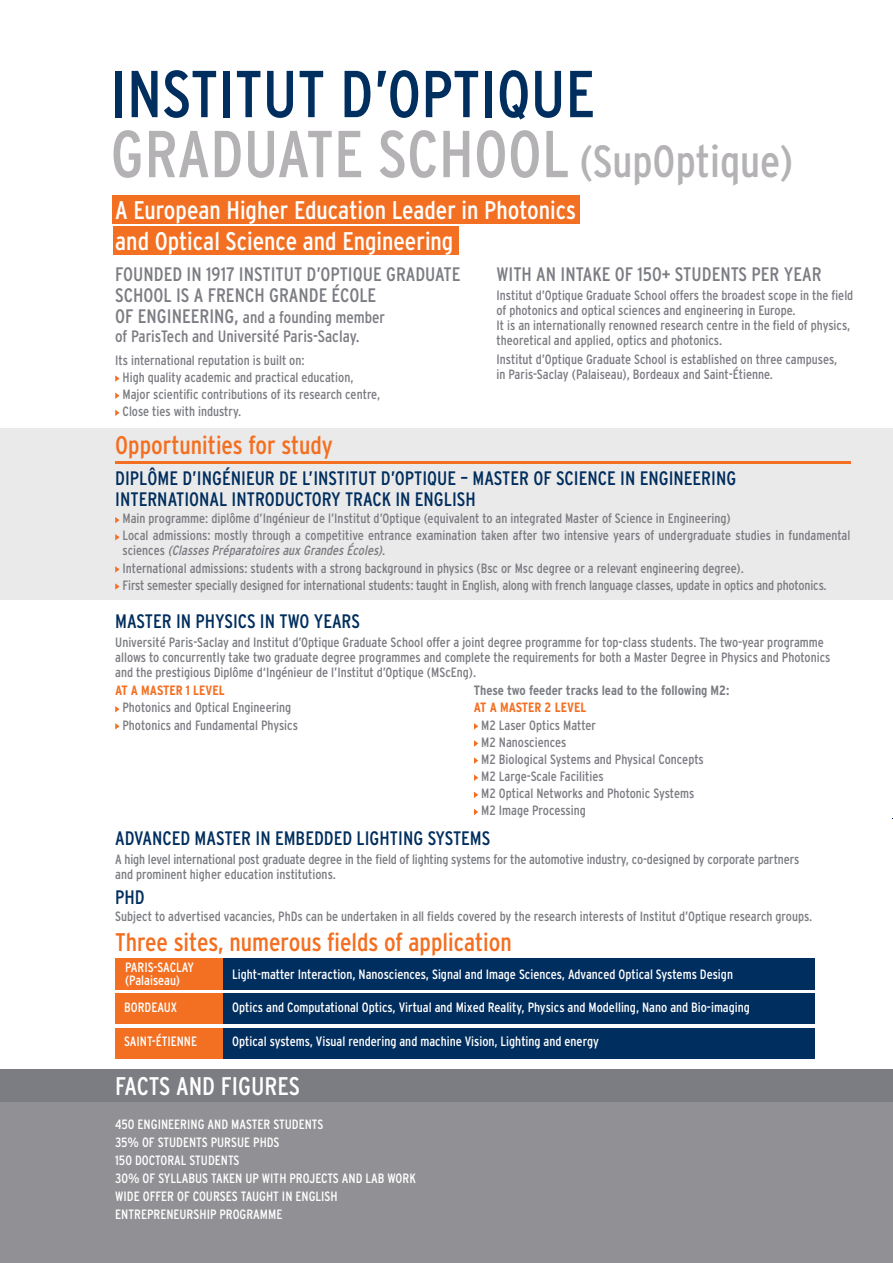
<style>
.page{position:relative;width:893px;height:1263px;background:#fff}
.page>*{position:absolute;margin:0;border:0;box-sizing:border-box;transform-origin:0 0}
.t1{font:condensed 66.15px/60px "Interstate";color:#002e5e}
.t2{font:condensed 25.5px/30.6px "Interstate";color:#fff}
.t3{font:condensed 25.5px "Interstate";color:#f36f21}
.t4{font:condensed 19.5px/21px "Interstate";color:#002e5e}
.t5{font:condensed 19.5px/21px "Interstate";color:#7c7d83}
.t6{font:condensed 16.5px/19.5px "Interstate";color:#7c7d83}
.t7{font:condensed 13.5px/17.1px "Interstate";color:#7c7d83}
.t8{font:condensed 13.5px/18px "Interstate";color:#fff}
.t9{font:700 condensed 13.5px "Interstate";color:#7c7d83}
.t10{font:700 condensed 13.5px "Interstate";color:#f36f21}
.s1{color:#b4b2b5}
.s2{font-size:45px;color:#b4b2b5}
.s3{font-size:19.5px}
.s4{font-style:italic}
</style>
<div class="page">
<hr style="left:892px;top:968px;width:1px;height:101px;background:#002e5e">
<div style="left:0;top:428px;width:893px;height:172px;background:#ebeaea"></div>
<div style="left:0;top:1069px;width:893px;height:194px;background:#919195"></div>
<div style="left:0;top:1069px;width:893px;height:33px;background:#7c7d83"></div>
<hr style="left:892px;top:861px;width:1px;height:107px;background:#526f9b">
<hr style="left:892px;top:777px;width:1px;height:84px;background:#002e5e">
<hr style="left:892px;top:339px;width:1px;height:45px;background:#002e5e">
<div style="left:113px;top:195px;width:467px;height:29px;background:#f36f21"></div>
<div style="left:113px;top:226px;width:345px;height:29px;background:#f36f21"></div>
<svg style="left:115px;top:375px;width:5px;height:7px"></svg>
<svg style="left:115px;top:392px;width:5px;height:7px"></svg>
<svg style="left:115px;top:410px;width:5px;height:6px"></svg>
<hr style="left:115px;top:462px;width:735px;height:2px;background:#f36f21">
<svg style="left:115px;top:517px;width:5px;height:6px"></svg>
<svg style="left:115px;top:534px;width:5px;height:6px"></svg>
<svg style="left:115px;top:566px;width:5px;height:7px"></svg>
<svg style="left:115px;top:583px;width:5px;height:7px"></svg>
<div style="left:115px;top:958px;width:700px;height:32px;background:#f36f21"></div>
<div style="left:223px;top:958px;width:592px;height:32px;background:#002e5e"></div>
<div style="left:115px;top:993px;width:700px;height:31px;background:#f36f21"></div>
<div style="left:223px;top:993px;width:592px;height:31px;background:#002e5e"></div>
<div style="left:115px;top:1027px;width:700px;height:31px;background:#f36f21"></div>
<div style="left:223px;top:1027px;width:592px;height:31px;background:#002e5e"></div>
<svg style="left:115px;top:706px;width:5px;height:6px"></svg>
<svg style="left:115px;top:723px;width:5px;height:6px"></svg>
<svg style="left:474px;top:723px;width:4px;height:6px"></svg>
<svg style="left:474px;top:740px;width:4px;height:7px"></svg>
<svg style="left:474px;top:757px;width:4px;height:7px"></svg>
<svg style="left:474px;top:774px;width:4px;height:7px"></svg>
<svg style="left:474px;top:792px;width:4px;height:6px"></svg>
<svg style="left:474px;top:809px;width:4px;height:6px"></svg>
<h1 class="t1" style="left:111px;top:63px;width:684px">INSTITUT D’OPTIQUE<br><span class="s1">GRADUATE SCHOOL</span> <span class="s2">(SupOptique)</span></h1>
<h2 class="t2" style="left:115px;top:194px;width:462px">A European Higher Education Leader in Photonics and Optical Science and Engineering</h2>
<h3 class="t5" style="left:115px;top:263px;width:347px">FOUNDED IN 1917 INSTITUT D’OPTIQUE GRADUATE<br>SCHOOL IS A FRENCH GRANDE ÉCOLE</h3>
<p class="t6" style="left:115px;top:307px;width:271px"><span class="s3">OF ENGINEERING,</span> and a founding member of ParisTech and Université Paris-Saclay.</p>
<p class="t7" style="left:123px;top:351px;width:259px;text-indent:-7px">Its international reputation is built on:<br>High quality academic and practical education, Major scientific contributions of its research centre, Close ties with industry.</p>
<h3 class="t5" style="left:496px;top:263px;width:327px">WITH AN INTAKE OF 150+ STUDENTS PER YEAR</h3>
<p class="t7" style="left:496px;top:288px;width:358px;line-height:15px">Institut d’Optique Graduate School offers the broadest scope in the field of photonics and optical sciences and engineering in Europe.<br>It is an internationally renowned research centre in the field of physics, theoretical and applied, optics and photonics.</p>
<p class="t7" style="left:496px;top:352px;width:342px;line-height:15px">Institut d’Optique Graduate School is established on three campuses, in Paris-Saclay (Palaiseau), Bordeaux and Saint-Étienne.</p>
<h2 class="t3" style="left:115px;top:430px;width:219px">Opportunities for study</h2>
<h3 class="t4" style="left:115px;top:468px;width:623px">DIPLÔME D’INGÉNIEUR DE L’INSTITUT D’OPTIQUE – MASTER OF SCIENCE IN ENGINEERING<br>INTERNATIONAL INTRODUCTORY TRACK IN ENGLISH</h3>
<p class="t7" style="left:123px;top:510px;width:729px">Main programme: diplôme d’Ingénieur de l’Institut d’Optique (equivalent to an integrated Master of Science in Engineering)<br>Local admissions: mostly through a competitive entrance examination taken after two intensive years of undergraduate studies in fundamental</p>
<p class="t7" style="left:123px;top:542px;width:706px">s c i e n c e s <span class="s4">(ClassesPréparatoiresaux GrandesÉcoles)</span>.<br>International admissions: students with a strong background in physics (Bsc or Msc degree or a relevant engineering degree).<br>First semester specially designed for international students: taught in English, along with french language classes, update in optics and photonics.</p>
<h3 class="t4" style="left:115px;top:610px;width:246px">MASTER IN PHYSICS IN TWO YEARS</h3>
<p class="t7" style="left:115px;top:635px;width:717px;line-height:15px">Université Paris-Saclay and Institut d’Optique Graduate School offer a joint degree programme for top-class students. The two-year programme allows to concurrently take two graduate degree programmes and complete the requirements for both a Master Degree in Physics and Photonics and the prestigious Diplôme d‘Ingénieur de l’Institut d’Optique (MScEng).</p>
<p class="t10" style="left:115px;top:683px;width:111px">AT A MASTER 1 LEVEL</p>
<p class="t7" style="left:123px;top:699px;width:177px">Photonics and Optical Engineering<br>Photonics and Fundamental Physics</p>
<p class="t9" style="left:474px;top:683px;width:257px">These two feeder tracks lead to the following M2:</p>
<p class="t10" style="left:474px;top:700px;width:114px">AT A MASTER 2 LEVEL</p>
<p class="t7" style="left:481px;top:716px;width:224px">M2 Laser Optics Matter<br>M2 Nanosciences<br>M2 Biological Systems and Physical Concepts<br>M2 Large-Scale Facilities<br>M2 Optical Networks and Photonic Systems<br>M2 Image Processing</p>
<h3 class="t4" style="left:115px;top:827px;width:377px">ADVANCED MASTER IN EMBEDDED LIGHTING SYSTEMS</h3>
<p class="t7" style="left:115px;top:852px;width:685px;line-height:15px">A high level international post graduate degree in the field of lighting systems for the automotive industry, co-designed by corporate partners and prominent higher education institutions.</p>
<h3 class="t4" style="left:115px;top:887px;width:31px">PHD</h3>
<p class="t7" style="left:115px;top:908px;width:698px">Subject to advertised vacancies, PhDs can be undertaken in all fields covered by the research interests of Institut d’Optique research groups.</p>
<h2 class="t3" style="left:115px;top:927px;width:398px">Three sites, numerous fields of application</h2>
<p class="t8" style="left:125px;top:958px;width:71px">PARIS-SACLAY</p>
<p class="t8" style="left:232px;top:965px;width:502px">Light-matter Interaction, Nanosciences, Signal and Image Sciences, Advanced Optical Systems Design</p>
<p class="t8" style="left:124px;top:967px;width:58px;line-height:27.2px">(Palaiseau)<br>BORDEAUX</p>
<p class="t8" style="left:232px;top:998px;width:519px">Optics and Computational Optics, Virtual and Mixed Reality, Physics and Modelling, Nano and Bio-imaging</p>
<p class="t8" style="left:124px;top:1032px;width:75px">SAINT-ÉTIENNE</p>
<p class="t8" style="left:232px;top:1032px;width:368px">Optical systems, Visual rendering and machine Vision, Lighting and energy</p>
<h2 class="t2" style="left:115px;top:1070px;width:186px">FACTS AND FIGURES</h2>
<p class="t8" style="left:115px;top:1115px;width:302px">450 ENGINEERING AND MASTER STUDENTS<br>35% OF STUDENTS PURSUE PHDS<br>150 DOCTORAL STUDENTS<br>30% OF SYLLABUS TAKEN UP WITH PROJECTS AND LAB WORK WIDE OFFER OF COURSES TAUGHT IN ENGLISH ENTREPRENEURSHIP PROGRAMME</p>
</div>
